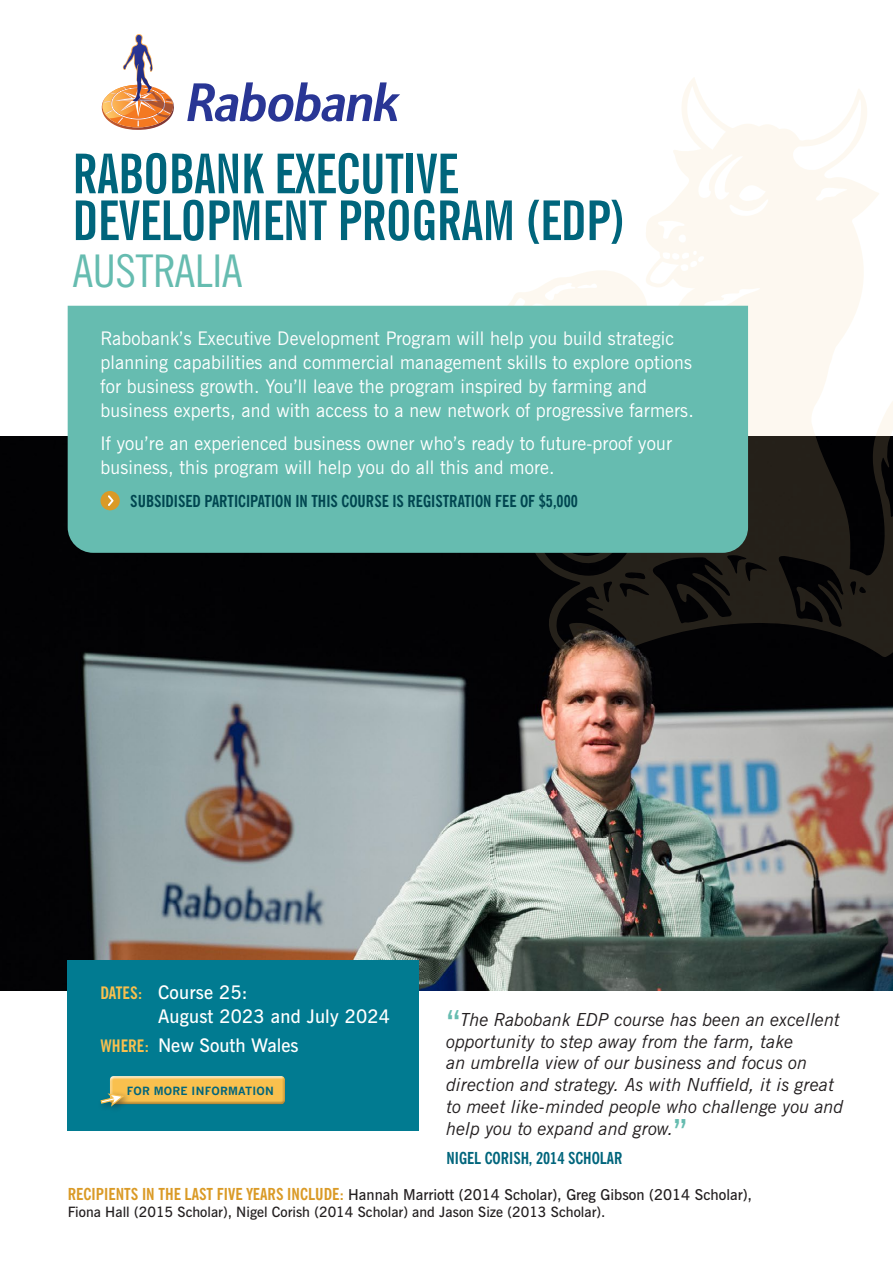
<style>
.page{position:relative;width:893px;height:1263px;background:#fff}
.page>*{position:absolute;margin:0;border:0;box-sizing:border-box;transform-origin:0 0}
.t1{font:700 extra-condensed 54.75px/46.8px "News Gothic BT";letter-spacing:-.01em;color:#00657c;scale:1.05 1}
.t2{font:condensed 45px "News Gothic BT";letter-spacing:-.01em;color:#66bcb0;scale:1.05 1}
.t3{font:18.75px/24px "News Gothic BT";letter-spacing:.01em;color:#fff}
.t4{font:600 18.75px/24px "News Gothic BT";letter-spacing:.01em;color:#fff}
.t5{font:italic 18px/21.8px "News Gothic BT";color:#231f20}
.t6{font:700 condensed 16.5px "News Gothic BT";color:#004650}
.t7{font:700 condensed 16.5px "News Gothic BT";color:#00657c}
.t8{font:600 15px "News Gothic BT";color:#231f20}
.t9{font:600 14.25px "News Gothic BT";color:#231f20}
.t10{font:700 11.1px "News Gothic";letter-spacing:.02em;color:#00657c}
.s1{font-weight:700;font-stretch:condensed;font-size:17.25px;color:#f9c04e}
.s2{font-weight:600;font-style:normal;font-size:33px;color:#66bcb0}
.s3{font-weight:700;font-stretch:condensed;font-size:16.5px;color:#da9a26}
</style>
<div class="page">
<img style="left:0;top:436px;width:893px;height:554px">
<svg style="left:487px;top:78px;width:406px;height:587px"></svg>
<div style="left:68px;top:306px;width:680px;height:247px;background:#66bcb0"></div>
<div style="left:68px;top:960px;width:351px;height:171px;background:#017b91"></div>
<div style="left:101px;top:491px;width:19px;height:19px;background:#da9a26;border-radius:50%"></div>
<svg style="left:108px;top:495px;width:6px;height:11px"></svg>
<div style="left:110px;top:1076px;width:177px;height:30px;background:#231f20;opacity:.32"></div>
<div style="left:97px;top:1090px;width:34px;height:24px;background:#231f20;opacity:.49"></div>
<svg style="left:100px;top:1092px;width:26px;height:16px"></svg>
<svg style="left:187px;top:82px;width:213px;height:40px"></svg>
<img style="left:101px;top:34px;width:73px;height:96px">
<h1 class="t1" style="left:72px;top:150px;width:528px">RABOBANK EXECUTIVE<br>DEVELOPMENT PROGRAM (EDP)</h1>
<h2 class="t2" style="left:72px;top:243px;width:164px">AUSTRALIA</h2>
<p class="t3" style="left:100px;top:326px;width:595px">Rabobank’s Executive Development Program will help you build strategic planning capabilities and commercial management skills to explore options for business growth. You’ll leave the program inspired by farming and business experts, and with access to a new network of progressive farmers.</p>
<p class="t3" style="left:100px;top:431px;width:573px">If you’re an experienced business owner who’s ready to future-proof your business, this program will help you do all this and more.</p>
<p class="t6" style="left:130px;top:491px;width:449px">SUBSIDISED PARTICIPATION IN THIS COURSE IS REGISTRATION FEE OF $5,000</p>
<p class="t4" style="left:158px;top:980px;width:234px;text-indent:-58px"><span class="s1">DATES:</span> Course 25:<br>August 2023 and July 2024</p>
<p class="t4" style="left:100px;top:1033px;width:200px"><span class="s1">WHERE:</span> New South Wales</p>
<p class="t10" style="left:127px;top:1084px;width:148px">FOR MORE INFORMATION</p>
<p class="t5" style="left:446px;top:1009px;width:399px"><span class="s2">“</span>The Rabobank EDP course has been an excellent opportunity to step away from the farm, take<br>an umbrella view of our business and focus on direction and strategy. As with Nuffield, it is great to meet like-minded people who challenge you and help you to expand and grow.<span class="s2">”</span></p>
<p class="t7" style="left:446px;top:1147px;width:178px">NIGEL CORISH, 2014 SCHOLAR</p>
<p class="t8" style="left:68px;top:1185px;width:686px"><span class="s3">RECIPIENTS IN THE LAST FIVE YEARS INCLUDE:</span> Hannah Marriott (2014 Scholar), Greg Gibson (2014 Scholar),</p>
<p class="t9" style="left:68px;top:1203px;width:539px">Fiona Hall (2015 Scholar), Nigel Corish (2014 Scholar) and Jason Size (2013 Scholar).</p>
</div>
